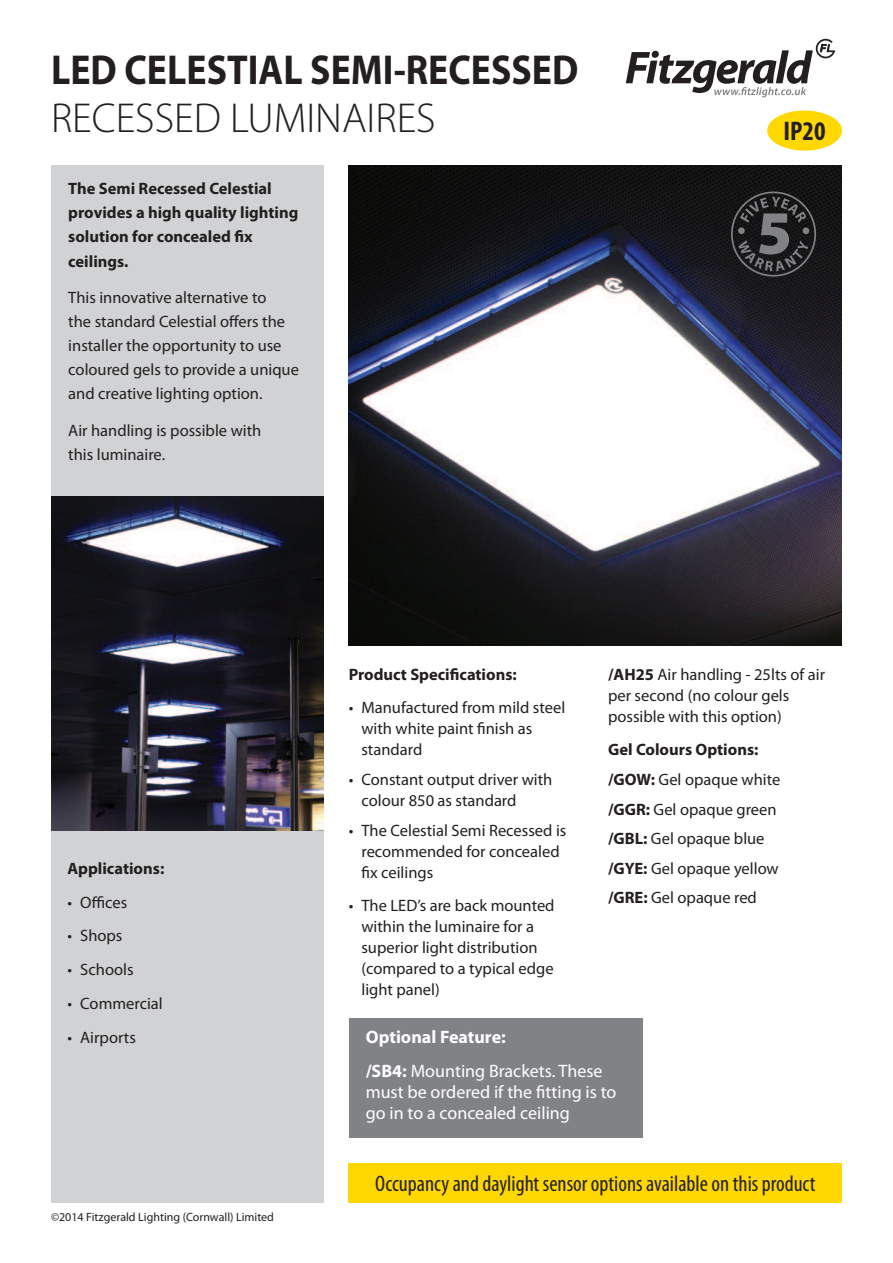
<style>
.page{position:relative;width:893px;height:1263px;background:#fff}
.page>*{position:absolute;margin:0;border:0;box-sizing:border-box;transform-origin:0 0}
.t1{font:700 42px "Myriad Pro";color:#231f20;scale:.9 1}
.t2{font:300 42px "Myriad Pro";color:#231f20}
.t3{font:700 condensed 27px "Myriad Pro";color:#231f20}
.t4{font:condensed 22.5px "Myriad Pro";color:#231f20}
.t5{font:18px/33.8px "Myriad Pro";color:#fff}
.t6{font:16.5px/21px "Myriad Pro";color:#231f20}
.t7{font:700 16.5px/24px "Myriad Pro";color:#231f20}
.t8{font:12px "Myriad Pro";color:#231f20}
.s1{font-weight:700}
</style>
<div class="page">
<img style="left:349px;top:165px;width:493px;height:480px">
<div style="left:51px;top:165px;width:272px;height:1038px;background:#d1d2d4"></div>
<img style="left:51px;top:497px;width:272px;height:334px">
<div style="left:349px;top:1164px;width:493px;height:39px;background:#ffd801"></div>
<svg style="left:625px;top:38px;width:211px;height:60px"></svg>
<div style="left:767px;top:111px;width:75px;height:40px;background:#ffd801;border-radius:50%"></div>
<div style="left:349px;top:1018px;width:293px;height:119px;background:#808285"></div>
<svg style="left:723px;top:183px;width:102px;height:102px;background:#2a292b"></svg>
<h1 class="t1" style="left:51px;top:54px;width:587px">LED CELESTIAL SEMI-RECESSED</h1>
<h1 class="t2" style="left:51px;top:102px;width:386px">RECESSED LUMINAIRES</h1>
<p class="t7" style="left:68px;top:178px;width:232px">The Semi Recessed Celestial provides a high quality lighting solution for concealed fix ceilings.</p>
<p class="t6" style="left:68px;top:287px;width:232px;line-height:24px">This innovative alternative to<br>the standard Celestial offers the installer the opportunity to use coloured gels to provide a unique and creative lighting option.</p>
<p class="t6" style="left:68px;top:420px;width:195px;line-height:24px">Air handling is possible with this luminaire.</p>
<h2 class="t3" style="left:784px;top:121px;width:44px">IP20</h2>
<p class="t7" style="left:67px;top:857px;width:98px">Applications:</p>
<p class="t6" style="left:67px;top:893px;width:61px">• Offices</p>
<p class="t6" style="left:67px;top:926px;width:57px">• Shops</p>
<p class="t6" style="left:67px;top:960px;width:68px">• Schools</p>
<p class="t6" style="left:67px;top:994px;width:97px">• Commercial</p>
<p class="t6" style="left:67px;top:1028px;width:70px">• Airports</p>
<p class="t8" style="left:51px;top:1212px;width:225px">©2014 Fitzgerald Lighting (Cornwall) Limited</p>
<p class="t7" style="left:349px;top:663px;width:170px">Product Specifications:</p>
<p class="t6" style="left:361px;top:699px;width:205px;text-indent:-13px">• Manufactured from mild steel with white paint finish as standard</p>
<p class="t6" style="left:361px;top:770px;width:192px;text-indent:-13px">• Constant output driver with colour 850 as standard</p>
<p class="t6" style="left:361px;top:821px;width:206px;text-indent:-13px">• The Celestial Semi Recessed is recommended for concealed fix ceilings</p>
<p class="t6" style="left:361px;top:896px;width:195px;text-indent:-13px">• The LED’s are back mounted within the luminaire for a superior light distribution (compared to a typical edge light panel)</p>
<p class="t6" style="left:608px;top:665px;width:218px"><span class="s1">/AH25</span> Air handling - 25lts of air per second (no colour gels possible with this option)</p>
<p class="t6" style="left:608px;top:736px;width:174px;line-height:29.5px"><span class="s1">Gel Colours Options: /GOW:</span> Gel opaque white <span class="s1">/GGR:</span> Gel opaque green <span class="s1">/GBL:</span> Gel opaque blue <span class="s1">/GYE:</span> Gel opaque yellow <span class="s1">/GRE:</span> Gel opaque red</p>
<p class="t5" style="left:366px;top:1021px;width:238px"><span class="s1">Optional Feature:<br>/SB4:</span> Mounting Brackets. These</p>
<p class="t5" style="left:366px;top:1082px;width:252px;line-height:21px">must be ordered if the fitting is to go in to a concealed ceiling</p>
<h3 class="t4" style="left:375px;top:1175px;width:442px">Occupancy and daylight sensor options available on this product</h3>
</div>
